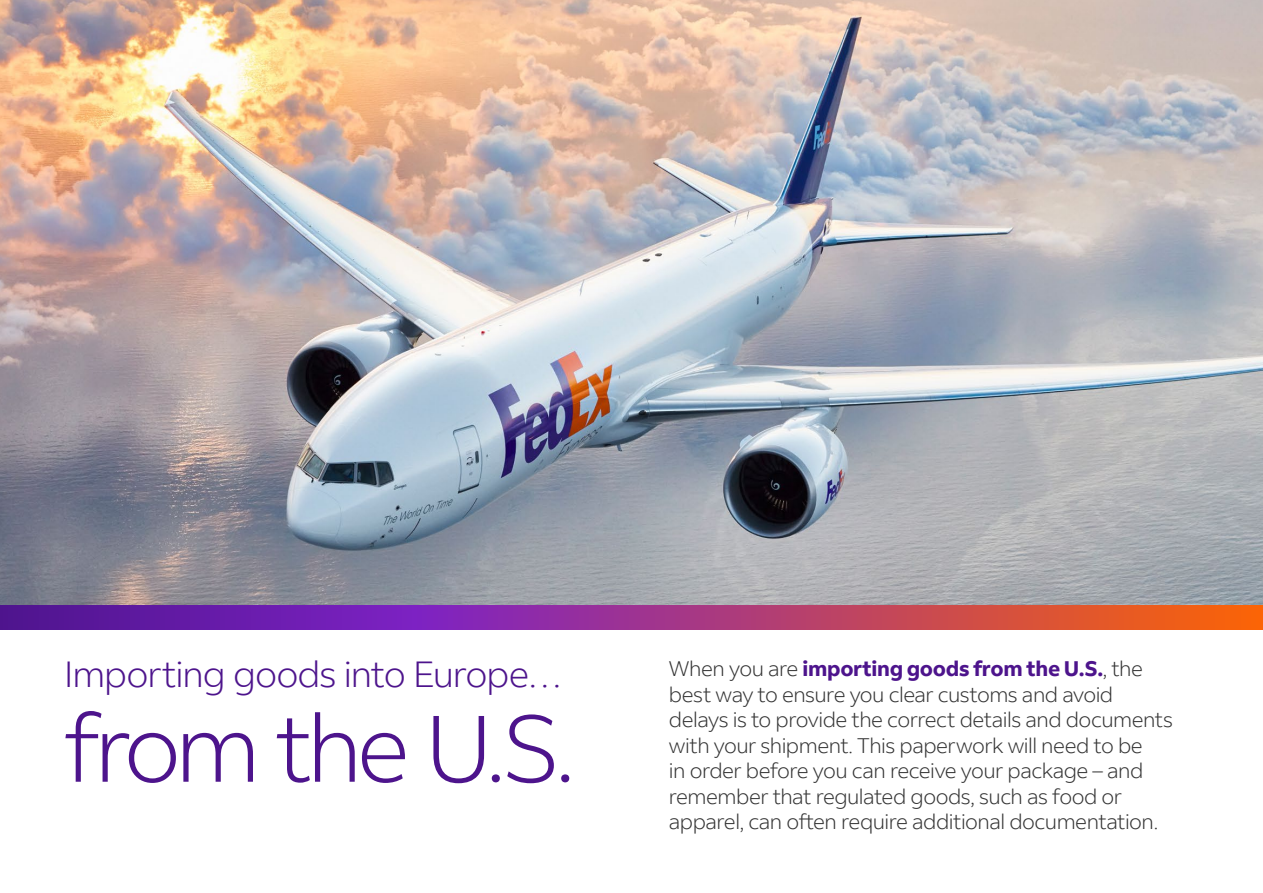
<style>
.page{position:relative;width:1263px;height:893px;background:#fff}
.page>*{position:absolute;margin:0;border:0;box-sizing:border-box;transform-origin:0 0}
.t1{font:300 93.9px "Fed Ex Sans";letter-spacing:-.06em;color:#4d148c}
.t2{font:300 36.3px "Fed Ex Sans";letter-spacing:-.03em;color:#4d148c}
.t3{font:300 21px/25.5px "Fed Ex Sans";letter-spacing:-.025em;color:#333}
.s1{font-weight:700;color:#4d148c}
</style>
<div class="page">
<img style="left:0;top:0;width:1263px;height:606px">
<svg style="left:0;top:606px;width:1263px;height:23px;background:#9f357a"></svg>
<h2 class="t2" style="left:64px;top:654px;width:500px">Importing goods into Europe…</h2>
<h1 class="t1" style="left:64px;top:694px;width:513px">from the U.S.</h1>
<p class="t3" style="left:669px;top:656px;width:505px">When you are <span class="s1">importing goods from the U.S.</span>, the best way to ensure you clear customs and avoid delays is to provide the correct details and documents with your shipment. This paperwork will need to be<br>in order before you can receive your package – and remember that regulated goods, such as food or apparel, can often require additional documentation.</p>
</div>
